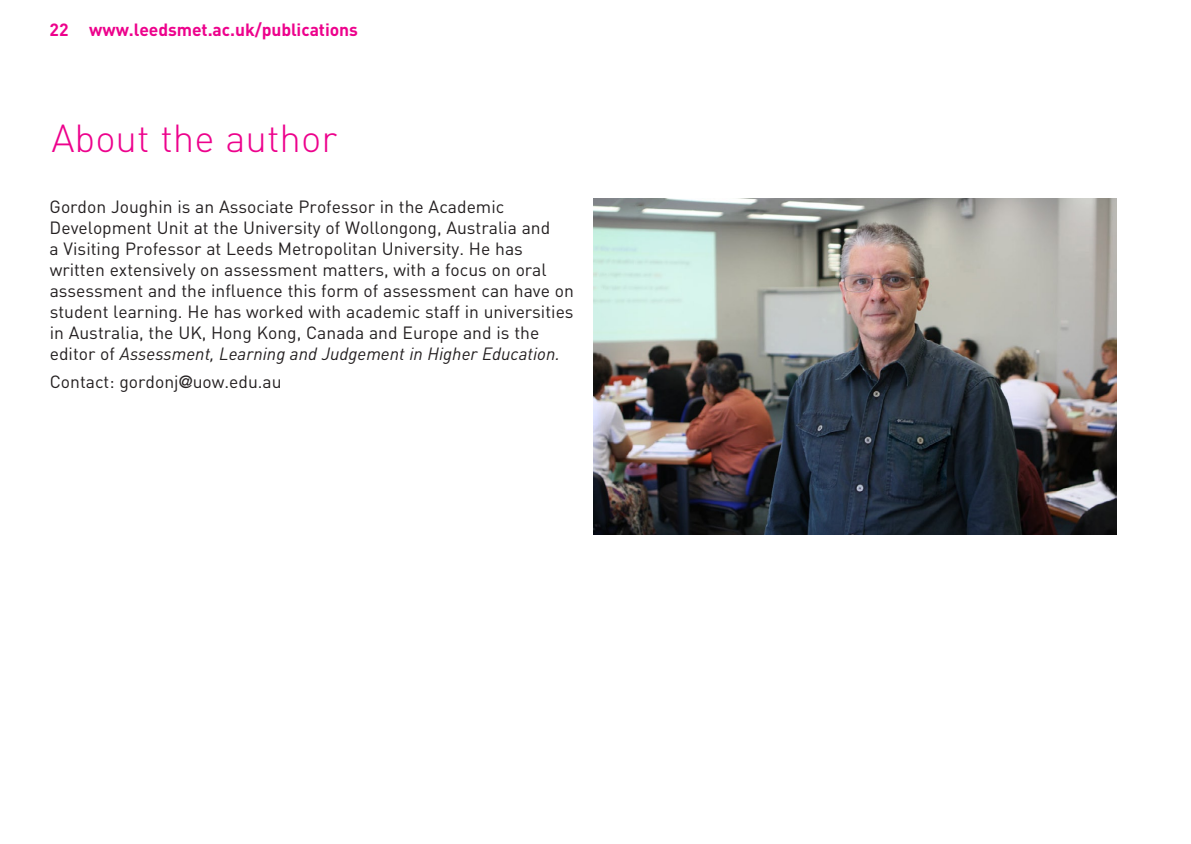
<style>
.page{position:relative;width:1191px;height:844px;background:#fff}
.page>*{position:absolute;margin:0;border:0;box-sizing:border-box;transform-origin:0 0}
.t1{font:300 38.5px "DIN";color:#ed028c}
.t2{font:17.5px/21px "DIN";color:#231f20}
.t3{font:700 17.5px "DIN";letter-spacing:-.005em;color:#ed028c}
.s1{font-style:italic}
.s2{font-family:"DIN Mittelschrift"}
</style>
<div class="page">
<img style="left:593px;top:198px;width:523px;height:337px">
<p class="t3" style="left:50px;top:19px;width:310px">22 www.leedsmet.ac.uk/publications</p>
<h1 class="t1" style="left:51px;top:114px;width:287px">About the author</h1>
<p class="t2" style="left:50px;top:196px;width:526px">Gordon Joughin is an Associate Professor in the Academic Development Unit at the University of Wollongong, Australia and<br>a Visiting Professor at Leeds Metropolitan University. He has written extensively on assessment matters, with a focus on oral assessment and the influence this form of assessment can have on student learning. He has worked with academic staff in universities in Australia, the UK, Hong Kong, Canada and Europe and is the editor of <span class="s1">Assessment, Learning and Judgement in Higher Education.</span></p>
<p class="t2" style="left:50px;top:371px;width:233px">Contact: gordonj<span class="s2">@</span>uow.edu.au</p>
</div>
